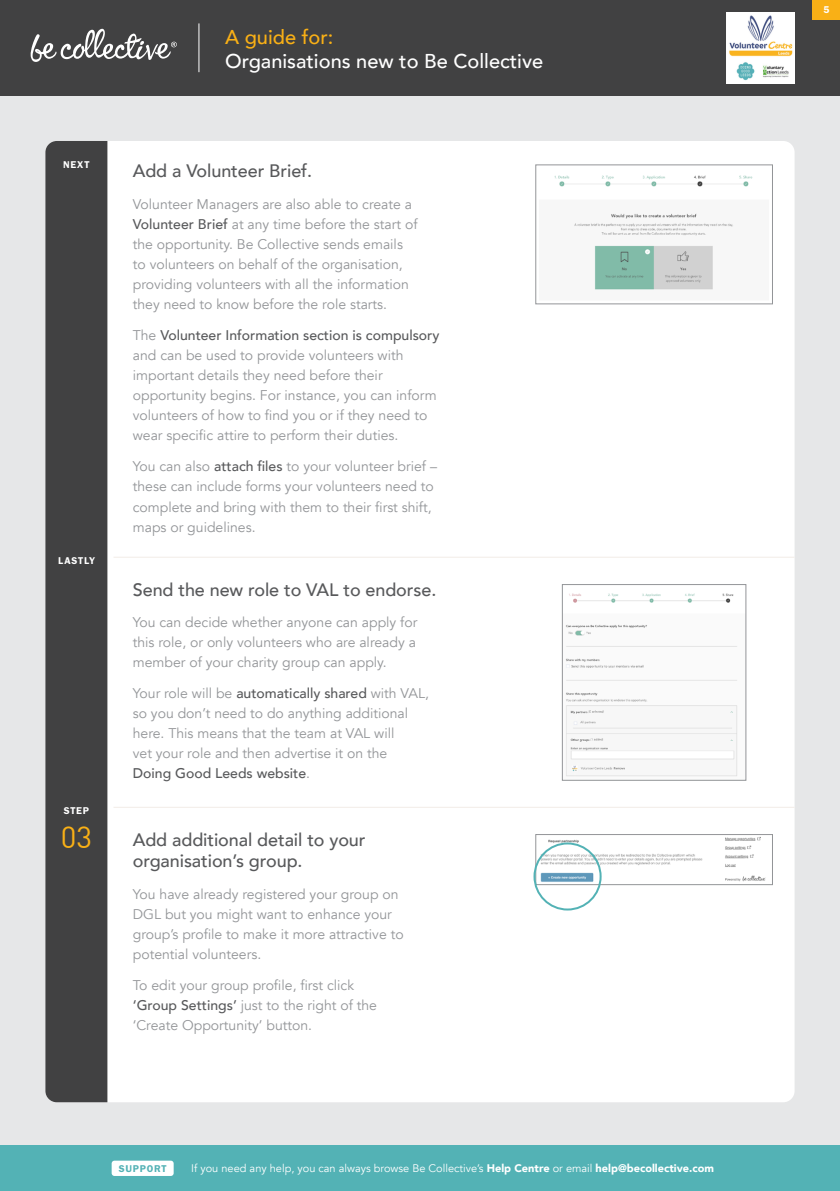
<style>
.page{position:relative;width:840px;height:1191px;background:#fff}
.page>*{position:absolute;margin:0;border:0;box-sizing:border-box;transform-origin:0 0}
.t1{font:30px "DIN";color:#f9b016}
.t2{font:500 20px "Avenir";color:#fff}
.t3{font:500 20px "Avenir";color:#f9b016}
.t4{font:500 18px/21.6px "Avenir";letter-spacing:-.005em;color:#58595b}
.t5{font:14px/20px "Avenir";color:#939598}
.t6{font:11px "Avenir";color:#fff}
.t7{font:10.2px "Franklin Gothic URW Dem";letter-spacing:.085em;color:#fff}
.t8{font:10.2px "Franklin Gothic URW Dem";letter-spacing:.08em;color:#53b2b5}
.s1{font-weight:500;color:#58595b}
.s2{font-weight:900}
</style>
<div class="page">
<div style="left:0;top:96px;width:839px;height:1049px;background:#e6e7e8"></div>
<div style="left:45px;top:141px;width:749px;height:961px;background:#fff;border-radius:11px"></div>
<div style="left:45px;top:141px;width:62px;height:961px;background:#414142"></div>
<div style="left:0;top:0;width:839px;height:96px;background:#414142"></div>
<svg style="left:30px;top:29px;width:147px;height:33px"></svg>
<hr style="left:198px;top:23px;width:1px;height:49px;background:#fff">
<div style="left:812px;top:0;width:27px;height:19px;background:#f9b016"></div>
<img style="left:726px;top:13px;width:68px;height:70px">
<img style="left:554px;top:175px;width:199px;height:115px">
<div style="left:535px;top:165px;width:237px;height:139px;border:1px solid #939598"></div>
<img style="left:565px;top:593px;width:173px;height:184px">
<div style="left:562px;top:584px;width:183px;height:196px;border:1px solid #939598"></div>
<img style="left:537px;top:837px;width:229px;height:45px">
<div style="left:535px;top:834px;width:237px;height:50px;border:1px solid #939598"></div>
<hr style="left:113px;top:557px;width:681px;height:1px;background:#f2ece7">
<hr style="left:113px;top:807px;width:681px;height:1px;background:#f2ece7">
<div style="left:533px;top:842px;width:68px;height:68px;border:2px solid #53b2b5;border-radius:50%"></div>
<div style="left:0;top:1145px;width:839px;height:46px;background:#53b2b5"></div>
<div style="left:112px;top:1160px;width:61px;height:16px;background:#fff;border-radius:3px"></div>
<h2 class="t3" style="left:225px;top:20px;width:110px">A guide for:</h2>
<h2 class="t2" style="left:225px;top:44px;width:319px">Organisations new to Be Collective</h2>
<p class="t7" style="left:63px;top:158px;width:28px">NEXT</p>
<p class="t4" style="left:133px;top:159px;width:181px">Add a Volunteer Brief.</p>
<p class="t5" style="left:133px;top:194px;width:286px">Volunteer Managers are also able to create a <span class="s1">Volunteer Brief</span> at any time before the start of the opportunity. Be Collective sends emails to volunteers on behalf of the organisation, providing volunteers with all the information they need to know before the role starts.</p>
<p class="t5" style="left:133px;top:325px;width:308px">The <span class="s1">Volunteer Information section is compulsory </span>and can be used to provide volunteers with important details they need before their opportunity begins. For instance, you can inform volunteers of how to find you or if they need to wear specific attire to perform their duties.</p>
<p class="t5" style="left:133px;top:457px;width:305px">You can also <span class="s1">attach files</span> to your volunteer brief – these can include forms your volunteers need to complete and bring with them to their first shift, maps or guidelines.</p>
<p class="t7" style="left:58px;top:554px;width:38px">LASTLY</p>
<p class="t7" style="left:64px;top:804px;width:27px">STEP</p>
<h1 class="t1" style="left:61px;top:818px;width:33px">03</h1>
<p class="t4" style="left:133px;top:577px;width:305px">Send the new role to VAL to endorse.</p>
<p class="t5" style="left:133px;top:612px;width:286px;text-align:justify">You can decide whether anyone can apply for this role, or only volunteers who are already a member of your charity group can apply.</p>
<p class="t5" style="left:133px;top:683px;width:297px">Your role will be <span class="s1">automatically shared</span> with VAL, so you don’t need to do anything additional here. This means that the team at VAL will<br>vet your role and then advertise it on the <span class="s1">Doing Good Leeds website</span>.</p>
<p class="t4" style="left:133px;top:827px;width:234px">Add additional detail to your organisation’s group.</p>
<p class="t5" style="left:133px;top:884px;width:272px">You have already registered your group on DGL but you might want to enhance your group’s profile to make it more attractive to potential volunteers.</p>
<p class="t5" style="left:133px;top:975px;width:245px">To edit your group profile, first click <span class="s1">‘Group Settings’</span> just to the right of the ‘Create Opportunity’ button.</p>
<p class="t8" style="left:119px;top:1162px;width:49px">SUPPORT</p>
<p class="t6" style="left:191px;top:1161px;width:524px">If you need any help, you can always browse Be Collective’s <span class="s2">Help Centre</span> or email <span class="s2">help@becollective.com</span></p>
<p class="t7" style="left:822px;top:3px;width:7px">5</p>
</div>
